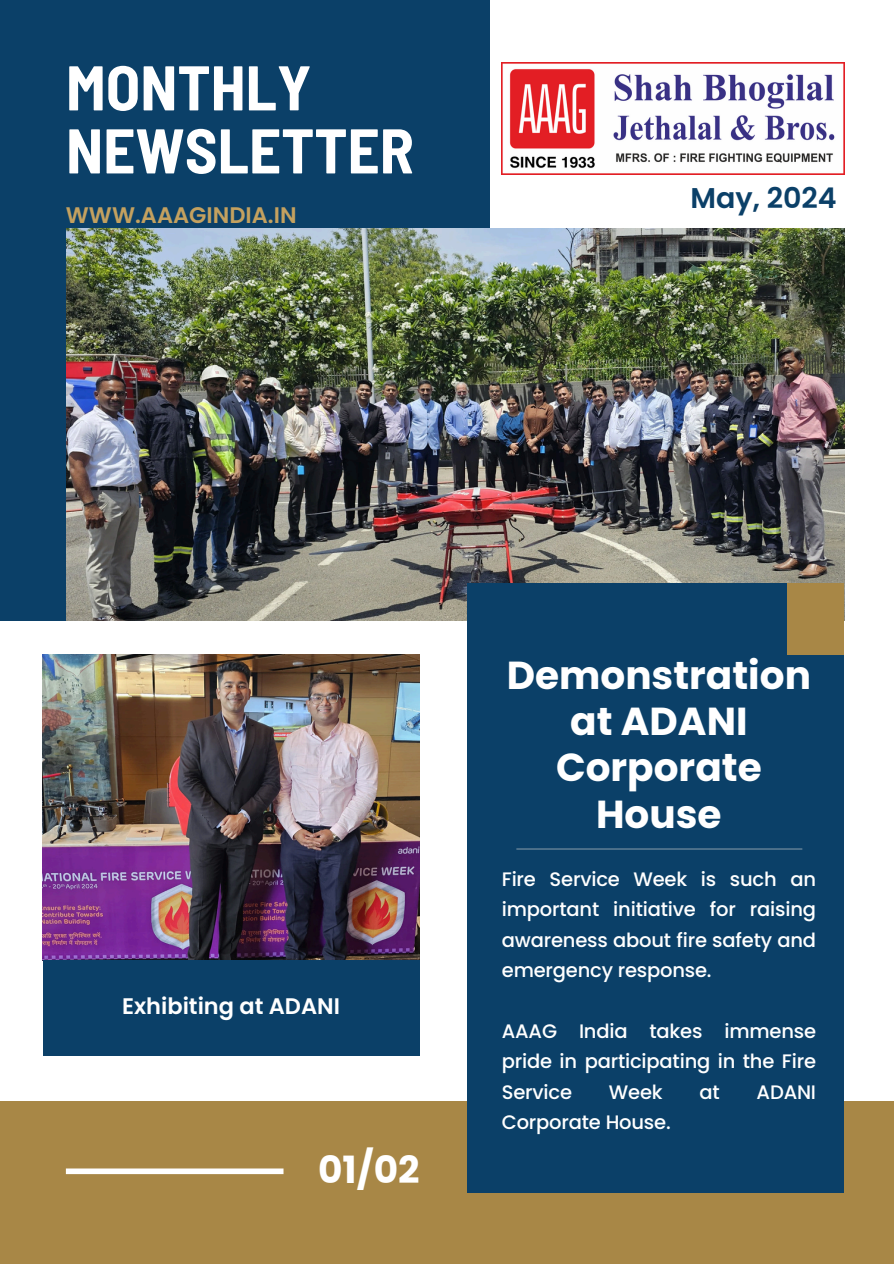
<style>
.page{position:relative;width:894px;height:1264px;background:#fff}
.page>*{position:absolute;margin:0;border:0;box-sizing:border-box;transform-origin:0 0}
.t1{font:700 semi-condensed 63px/63px "Barlow";color:#fff}
.t2{font:700 39px/46.2px "Poppins";color:#fff;text-align:center}
.t3{font:700 37.5px "Poppins";color:#fff}
.t4{font:600 28.5px "Poppins";color:#0b4068}
.t5{font:600 22.5px "Poppins";color:#fff}
.t6{font:600 22.5px "Poppins";color:#c4a15f}
.t7{font:500 19.5px/30.3px "Poppins";letter-spacing:-.01em;color:#fff;text-align:justify}
</style>
<div class="page">
<div style="left:0;top:0;width:489px;height:620px;background:#0b4068"></div>
<div style="left:0;top:1100px;width:893px;height:163px;background:#a88746"></div>
<img style="left:66px;top:228px;width:777px;height:393px">
<img style="left:43px;top:654px;width:376px;height:306px">
<div style="left:467px;top:583px;width:377px;height:609px;background:#0b4068"></div>
<div style="left:787px;top:583px;width:57px;height:71px;background:#a88746"></div>
<hr style="left:516px;top:848px;width:286px;height:1px;background:#7c93a4">
<div style="left:43px;top:960px;width:376px;height:96px;background:#0b4068"></div>
<div style="left:66px;top:1168px;width:217px;height:6px;background:#fff"></div>
<img style="left:501px;top:63px;width:342px;height:111px">
<p class="t1" style="left:66px;top:54px;width:349px">MONTHLY<br>NEWSLETTER</p>
<h6 class="t6" style="left:66px;top:199px;width:232px">WWW.AAAGINDIA.IN</h6>
<h3 class="t4" style="left:690px;top:178px;width:148px">May, 2024</h3>
<h2 class="t5" style="left:122px;top:990px;width:219px">Exhibiting at ADANI</h2>
<h4 class="t3" style="left:318px;top:1143px;width:103px">01/02</h4>
<h5 class="t2" style="left:506px;top:652px;width:305px">Demonstration at ADANI<br>Corporate<br>House</h5>
<p class="t7" style="left:501px;top:864px;width:315px">Fire Service Week is such an important initiative for raising awareness about fire safety and emergency response.</p>
<p class="t7" style="left:501px;top:1016px;width:315px">AAAG India takes immense pride in participating in the Fire Service</p>
<p class="t7" style="left:608px;top:1076px;width:55px">Week</p>
<p class="t7" style="left:699px;top:1076px;width:22px">at</p>
<p class="t7" style="left:756px;top:1076px;width:61px">ADANI</p>
<p class="t7" style="left:501px;top:1107px;width:170px">Corporate House.</p>
</div>
